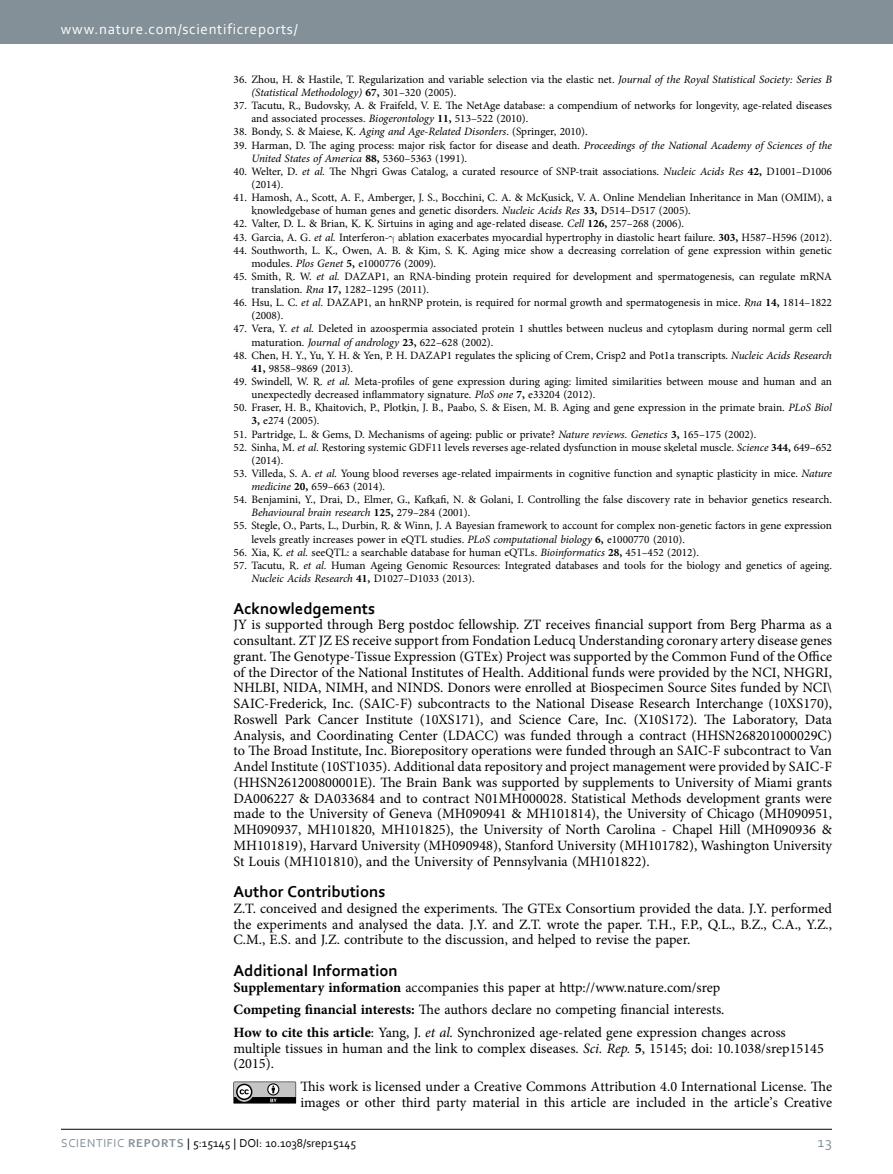
<style>
.page{position:relative;width:893px;height:1174px;background:#fff}
.page>*{position:absolute;margin:0;border:0;box-sizing:border-box;transform-origin:0 0}
.t1{font:700 16.5px "Corbel";color:#000}
.t2{font:15px "Corbel";letter-spacing:.045em;color:#fff}
.t3{font:15px "Corbel";color:#839097}
.t4{font:14.25px/15.8px "Minion Pro";color:#000}
.t5{font:12px "Corbel";color:#000}
.t6{font:11.25px/13.2px "Minion Pro";color:#000}
.s1{font-style:italic}
.s2{font-weight:700}
.s3{color:#839097}
.s4{font-weight:700;color:#839097}
</style>
<div class="page">
<div style="left:0;top:0;width:893px;height:43px;background:#839097"></div>
<hr style="left:61px;top:1129px;width:771px;height:1px;background:#000">
<svg style="left:233px;top:1081px;width:63px;height:22px"></svg>
<h2 class="t2" style="left:61px;top:19px;width:238px">www.nature.com/scientificreports/</h2>
<p class="t6" style="left:251px;top:73px;width:582px;text-indent:-18px">36. Zhou, H. &amp; Hastile, T. Regularization and variable selection via the elastic net. <span class="s1">Journal of the Royal Statistical Society: Series B (Statistical Methodology)</span> <span class="s2">67,</span> 301–320 (2005).</p>
<p class="t6" style="left:251px;top:99px;width:582px;text-indent:-18px">37. Tacutu, R., Budovsky, A. &amp; Fraifeld, V. E. The NetAge database: a compendium of networks for longevity, age-related diseases and associated processes. <span class="s1">Biogerontology</span> <span class="s2">11,</span> 513–522 (2010).</p>
<p class="t6" style="left:234px;top:125px;width:356px">38. Bondy, S. &amp; Maiese, K. <span class="s1">Aging and Age-Related Disorders</span>. (Springer, 2010).</p>
<p class="t6" style="left:251px;top:138px;width:582px;text-indent:-18px">39. Harman, D. The aging process: major risk factor for disease and death. <span class="s1">Proceedings of the National Academy of Sciences of the<br>United States of America</span> <span class="s2">88,</span> 5360–5363 (1991).</p>
<p class="t6" style="left:251px;top:165px;width:582px;text-indent:-18px">40. Welter, D. <span class="s1">et al.</span> The Nhgri Gwas Catalog, a curated resource of SNP-trait associations. <span class="s1">Nucleic Acids Res</span> <span class="s2">42,</span> D1001–D1006 (2014).</p>
<p class="t6" style="left:251px;top:191px;width:582px;text-indent:-18px">41. Hamosh, A., Scott, A. F., Amberger, J. S., Bocchini, C. A. &amp; McKusick, V. A. Online Mendelian Inheritance in Man (OMIM), a knowledgebase of human genes and genetic disorders. <span class="s1">Nucleic Acids Res</span> <span class="s2">33,</span> D514–D517 (2005).</p>
<p class="t6" style="left:234px;top:217px;width:452px">42. Valter, D. L. &amp; Brian, K. K. Sirtuins in aging and age-related disease. <span class="s1">Cell</span> <span class="s2">126,</span> 257–268 (2006).</p>
<p class="t6" style="left:234px;top:230px;width:600px">43. Garcia, A. G. <span class="s1">et al.</span> Interferon- ablation exacerbates myocardial hypertrophy in diastolic heart failure. <span class="s2">303,</span> H587–H596 (2012).</p>
<p class="t6" style="left:251px;top:243px;width:582px;text-indent:-18px">44. Southworth, L. K., Owen, A. B. &amp; Kim, S. K. Aging mice show a decreasing correlation of gene expression within genetic modules. <span class="s1">Plos Genet</span> <span class="s2">5,</span> e1000776 (2009).</p>
<p class="t6" style="left:251px;top:270px;width:582px;text-indent:-18px">45. Smith, R. W. <span class="s1">et al.</span> DAZAP1, an RNA-binding protein required for development and spermatogenesis, can regulate mRNA translation. <span class="s1">Rna</span> <span class="s2">17,</span> 1282–1295 (2011).</p>
<p class="t6" style="left:251px;top:296px;width:582px;text-indent:-18px">46. Hsu, L. C. <span class="s1">et al.</span> DAZAP1, an hnRNP protein, is required for normal growth and spermatogenesis in mice. <span class="s1">Rna</span> <span class="s2">14,</span> 1814–1822 (2008).</p>
<p class="t6" style="left:251px;top:322px;width:582px;text-indent:-18px">47. Vera, Y. <span class="s1">et al.</span> Deleted in azoospermia associated protein 1 shuttles between nucleus and cytoplasm during normal germ cell maturation. <span class="s1">Journal of andrology</span> <span class="s2">23,</span> 622–628 (2002).</p>
<p class="t6" style="left:251px;top:348px;width:582px;text-indent:-18px">48. Chen, H. Y., Yu, Y. H. &amp; Yen, P. H. DAZAP1 regulates the splicing of Crem, Crisp2 and Pot1a transcripts. <span class="s1">Nucleic Acids Research<br></span><span class="s2">41,</span> 9858–9869 (2013).</p>
<p class="t6" style="left:251px;top:375px;width:582px;text-indent:-18px">49. Swindell, W. R. <span class="s1">et al.</span> Meta-profiles of gene expression during aging: limited similarities between mouse and human and an unexpectedly decreased inflammatory signature. <span class="s1">PloS one</span> <span class="s2">7,</span> e33204 (2012).</p>
<p class="t6" style="left:251px;top:401px;width:582px;text-indent:-18px">50. Fraser, H. B., Khaitovich, P., Plotkin, J. B., Paabo, S. &amp; Eisen, M. B. Aging and gene expression in the primate brain. <span class="s1">PLoS Biol<br></span><span class="s2">3,</span> e274 (2005).</p>
<p class="t6" style="left:234px;top:427px;width:524px">51. Partridge, L. &amp; Gems, D. Mechanisms of ageing: public or private? <span class="s1">Nature reviews. Genetics</span> <span class="s2">3,</span> 165–175 (2002).</p>
<p class="t6" style="left:251px;top:440px;width:582px;text-indent:-18px">52. Sinha, M. <span class="s1">et al.</span> Restoring systemic GDF11 levels reverses age-related dysfunction in mouse skeletal muscle. <span class="s1">Science</span> <span class="s2">344,</span> 649–652 (2014).</p>
<p class="t6" style="left:251px;top:467px;width:582px;text-indent:-18px">53. Villeda, S. A. <span class="s1">et al.</span> Young blood reverses age-related impairments in cognitive function and synaptic plasticity in mice. <span class="s1">Nature medicine</span> <span class="s2">20,</span> 659–663 (2014).</p>
<p class="t6" style="left:251px;top:493px;width:582px;text-indent:-18px">54. Benjamini, Y., Drai, D., Elmer, G., Kafkafi, N. &amp; Golani, I. Controlling the false discovery rate in behavior genetics research.<br><span class="s1">Behavioural brain research</span> <span class="s2">125,</span> 279–284 (2001).</p>
<p class="t6" style="left:251px;top:519px;width:582px;text-indent:-18px">55. Stegle, O., Parts, L., Durbin, R. &amp; Winn, J. A Bayesian framework to account for complex non-genetic factors in gene expression levels greatly increases power in eQTL studies. <span class="s1">PLoS computational biology</span> <span class="s2">6,</span> e1000770 (2010).</p>
<p class="t6" style="left:234px;top:545px;width:467px">56. Xia, K. <span class="s1">et al.</span> seeQTL: a searchable database for human eQTLs. <span class="s1">Bioinformatics</span> <span class="s2">28,</span> 451–452 (2012).</p>
<p class="t6" style="left:251px;top:559px;width:582px;text-indent:-18px">57. Tacutu, R. <span class="s1">et al.</span> Human Ageing Genomic Resources: Integrated databases and tools for the biology and genetics of ageing.<br><span class="s1">Nucleic Acids Research</span> <span class="s2">41,</span> D1027–D1033 (2013).</p>
<h1 class="t1" style="left:233px;top:598px;width:143px">Acknowledgements</h1>
<p class="t4" style="left:233px;top:617px;width:600px;text-align:justify">JY is supported through Berg postdoc fellowship. ZT receives financial support from Berg Pharma as a consultant. ZT JZ ES receive support from Fondation Leducq Understanding coronary artery disease genes grant. The Genotype-Tissue Expression (GTEx) Project was supported by the Common Fund of the Office of the Director of the National Institutes of Health. Additional funds were provided by the NCI, NHGRI, NHLBI, NIDA, NIMH, and NINDS. Donors were enrolled at Biospecimen Source Sites funded by NCI\ SAIC-Frederick, Inc. (SAIC-F) subcontracts to the National Disease Research Interchange (10XS170), Roswell Park Cancer Institute (10XS171), and Science Care, Inc. (X10S172). The Laboratory, Data Analysis, and Coordinating Center (LDACC) was funded through a contract (HHSN268201000029C) to The Broad Institute, Inc. Biorepository operations were funded through an SAIC-F subcontract to Van Andel Institute (10ST1035). Additional data repository and project management were provided by SAIC-F (HHSN261200800001E). The Brain Bank was supported by supplements to University of Miami grants DA006227 &amp; DA033684 and to contract N01MH000028. Statistical Methods development grants were made to the University of Geneva (MH090941 &amp; MH101814), the University of Chicago (MH090951, MH090937, MH101820, MH101825), the University of North Carolina - Chapel Hill (MH090936 &amp; MH101819), Harvard University (MH090948), Stanford University (MH101782), Washington University St Louis (MH101810), and the University of Pennsylvania (MH101822).</p>
<h1 class="t1" style="left:233px;top:881px;width:153px">Author Contributions</h1>
<p class="t4" style="left:233px;top:900px;width:600px;text-align:justify">Z.T. conceived and designed the experiments. The GTEx Consortium provided the data. J.Y. performed the experiments and analysed the data. J.Y. and Z.T. wrote the paper. T.H., F.P., Q.L., B.Z., C.A., Y.Z., C.M., E.S. and J.Z. contribute to the discussion, and helped to revise the paper.</p>
<h1 class="t1" style="left:233px;top:960px;width:166px">Additional Information</h1>
<p class="t4" style="left:233px;top:976px;width:554px;line-height:22.5px"><span class="s2">Supplementary information</span> accompanies this paper at http://www.nature.com/srep<br><span class="s2">Competing financial interests:</span> The authors declare no competing financial interests.<br><span class="s2">How to cite this article</span>: Yang, J. <span class="s1">et al.</span> Synchronized age-related gene expression changes across</p>
<p class="t4" style="left:233px;top:1040px;width:592px">multiple tissues in human and the link to complex diseases. <span class="s1">Sci. Rep.</span> <span class="s2">5</span>, 15145; doi: 10.1038/srep15145 (2015).</p>
<p class="t4" style="left:300px;top:1078px;width:533px">This work is licensed under a Creative Commons Attribution 4.0 International License. The images or other third party material in this article are included in the article’s Creative</p>
<p class="t5" style="left:61px;top:1135px;width:296px"><span class="s3">Scientific</span> <span class="s4">Reports</span> | 5:15145 | DOI : 10.1038/srep15145</p>
<h2 class="t3" style="left:817px;top:1132px;width:16px">13</h2>
</div>
